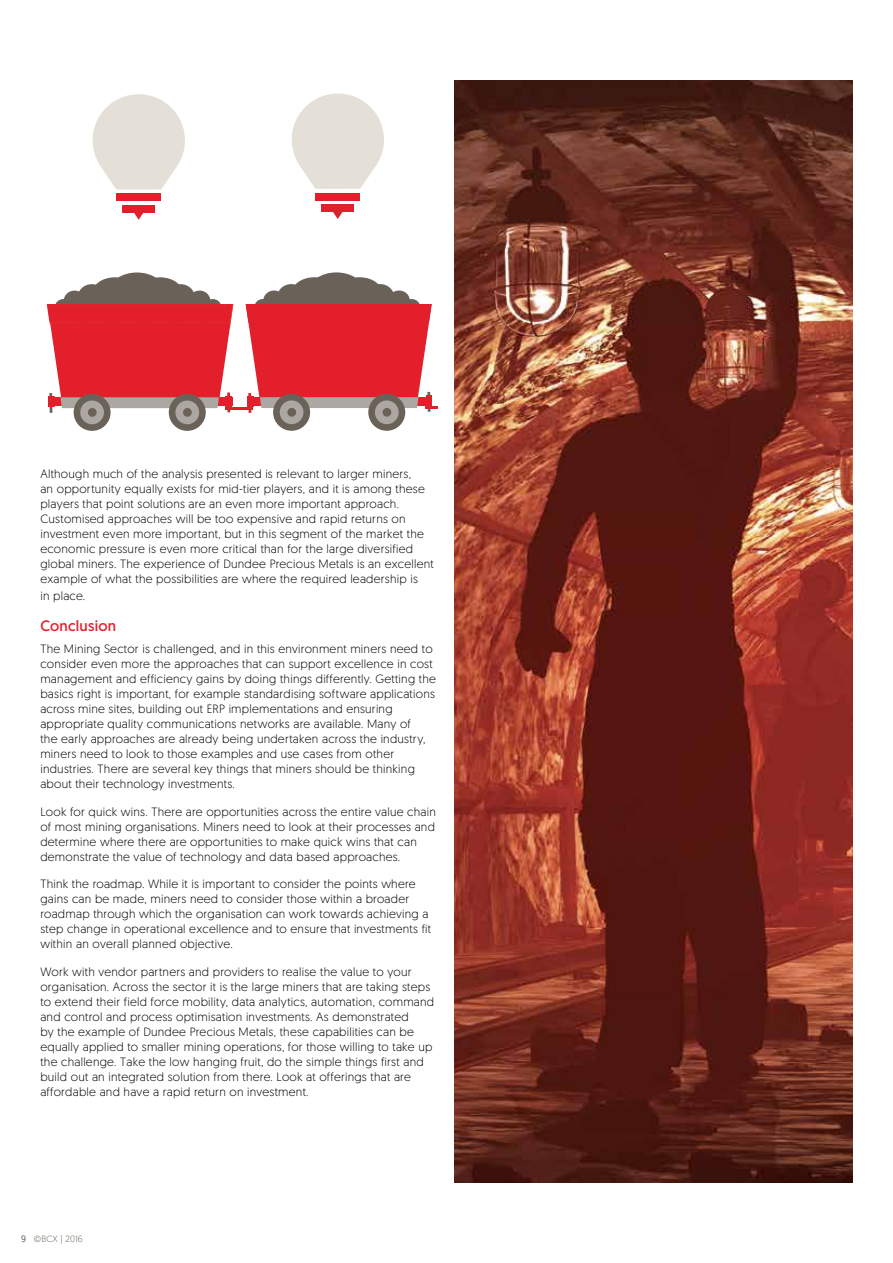
<style>
.page{position:relative;width:893px;height:1263px;background:#fff}
.page>*{position:absolute;margin:0;border:0;box-sizing:border-box;transform-origin:0 0}
.t1{font:15px "Geomanist";letter-spacing:.015em;color:#e31f2b}
.t2{font:300 12px/15px "Geomanist";letter-spacing:.02em;color:#000}
.t3{font:300 9px "Geomanist";letter-spacing:.02em;color:#6a6258}
.s1{color:#000}
</style>
<div class="page">
<div style="left:403px;top:299px;width:17px;height:16px;background:#6a6258;border-radius:50%"></div>
<div style="left:254px;top:299px;width:18px;height:16px;background:#6a6258;border-radius:50%"></div>
<div style="left:263px;top:290px;width:22px;height:21px;background:#6a6258;border-radius:50%"></div>
<div style="left:388px;top:290px;width:22px;height:21px;background:#6a6258;border-radius:50%"></div>
<div style="left:277px;top:284px;width:29px;height:27px;background:#6a6258;border-radius:50%"></div>
<div style="left:366px;top:284px;width:28px;height:27px;background:#6a6258;border-radius:50%"></div>
<div style="left:291px;top:277px;width:46px;height:34px;background:#6a6258;border-radius:50%"></div>
<div style="left:337px;top:277px;width:46px;height:34px;background:#6a6258;border-radius:50%"></div>
<div style="left:309px;top:272px;width:55px;height:39px;background:#6a6258;border-radius:50%"></div>
<div style="left:55px;top:299px;width:17px;height:16px;background:#6a6258;border-radius:50%"></div>
<div style="left:204px;top:299px;width:17px;height:16px;background:#6a6258;border-radius:50%"></div>
<div style="left:64px;top:291px;width:21px;height:20px;background:#6a6258;border-radius:50%"></div>
<div style="left:189px;top:291px;width:21px;height:20px;background:#6a6258;border-radius:50%"></div>
<div style="left:78px;top:284px;width:28px;height:27px;background:#6a6258;border-radius:50%"></div>
<div style="left:166px;top:284px;width:29px;height:27px;background:#6a6258;border-radius:50%"></div>
<div style="left:92px;top:277px;width:46px;height:34px;background:#6a6258;border-radius:50%"></div>
<div style="left:137px;top:277px;width:46px;height:34px;background:#6a6258;border-radius:50%"></div>
<div style="left:109px;top:272px;width:56px;height:39px;background:#6a6258;border-radius:50%"></div>
<div style="left:169px;top:394px;width:37px;height:37px;background:#6a6258;border-radius:50%"></div>
<div style="left:74px;top:394px;width:37px;height:37px;background:#6a6258;border-radius:50%"></div>
<svg style="left:47px;top:304px;width:186px;height:120px"></svg>
<div style="left:368px;top:394px;width:37px;height:37px;background:#6a6258;border-radius:50%"></div>
<div style="left:273px;top:394px;width:37px;height:37px;background:#6a6258;border-radius:50%"></div>
<hr style="left:225px;top:407px;width:28px;height:3px;background:#e31f2b">
<div style="left:116px;top:194px;width:45px;height:7px;background:#e31f2b"></div>
<svg style="left:93px;top:94px;width:92px;height:96px"></svg>
<svg style="left:130px;top:212px;width:17px;height:8px"></svg>
<div style="left:123px;top:205px;width:32px;height:7px;background:#e31f2b"></div>
<div style="left:315px;top:193px;width:45px;height:7px;background:#e31f2b"></div>
<svg style="left:292px;top:94px;width:92px;height:95px"></svg>
<svg style="left:333px;top:212px;width:10px;height:7px"></svg>
<div style="left:322px;top:205px;width:32px;height:7px;background:#e31f2b"></div>
<svg style="left:246px;top:304px;width:192px;height:120px"></svg>
<img style="left:455px;top:81px;width:398px;height:1101px">
<p class="t2" style="left:40px;top:466px;width:395px">Although much of the analysis presented is relevant to larger miners,<br>an opportunity equally exists for mid-tier players, and it is among these players that point solutions are an even more important approach.<br>Customised approaches will be too expensive and rapid returns on investment even more important, but in this segment of the market the economic pressure is even more critical than for the large diversified global miners. The experience of Dundee Precious Metals is an excellent example of what the possibilities are where the required leadership is</p>
<p class="t2" style="left:40px;top:588px;width:46px">in place.</p>
<p class="t1" style="left:40px;top:616px;width:77px">Conclusion</p>
<p class="t2" style="left:40px;top:641px;width:397px">The Mining Sector is challenged, and in this environment miners need to consider even more the approaches that can support excellence in cost management and efficiency gains by doing things differently. Getting the basics right is important, for example standardising software applications across mine sites, building out ERP implementations and ensuring appropriate quality communications networks are available. Many of<br>the early approaches are already being undertaken across the industry, miners need to look to those examples and use cases from other industries. There are several key things that miners should be thinking about their technology investments.</p>
<p class="t2" style="left:40px;top:803px;width:397px">Look for quick wins. There are opportunities across the entire value chain of most mining organisations. Miners need to look at their processes and determine where there are opportunities to make quick wins that can demonstrate the value of technology and data based approaches.</p>
<p class="t2" style="left:40px;top:876px;width:392px">Think the roadmap. While it is important to consider the points where gains can be made, miners need to consider those within a broader roadmap through which the organisation can work towards achieving a step change in operational excellence and to ensure that investments fit within an overall planned objective.</p>
<p class="t2" style="left:40px;top:964px;width:395px">Work with vendor partners and providers to realise the value to your organisation. Across the sector it is the large miners that are taking steps to extend their field force mobility, data analytics, automation, command and control and process optimisation investments. As demonstrated<br>by the example of Dundee Precious Metals, these capabilities can be equally applied to smaller mining operations, for those willing to take up the challenge. Take the low hanging fruit, do the simple things first and build out an integrated solution from there. Look at offerings that are affordable and have a rapid return on investment.</p>
<p class="t3" style="left:21px;top:1233px;width:63px"><span class="s1">9</span> ©BCX | 2016</p>
</div>
